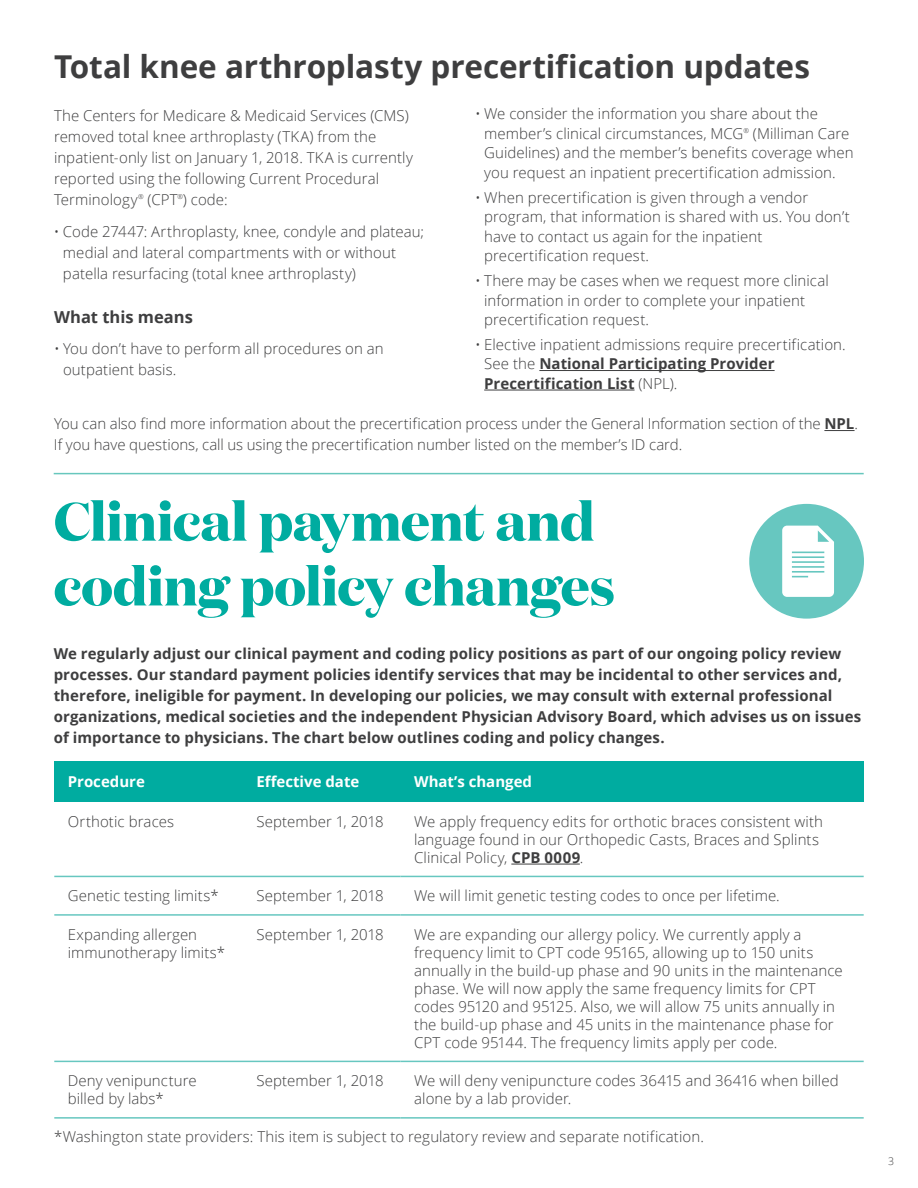
<style>
.page{position:relative;width:918px;height:1188px;background:#fff}
.page>*{position:absolute;margin:0;border:0;box-sizing:border-box;transform-origin:0 0}
.t1{font:700 54px/64.8px "Domaine Disp";letter-spacing:-.005em;color:#00aca0}
.t2{font:700 31.5px "Open Sans";letter-spacing:-.005em;color:#3e3e3f}
.t3{font:700 16.5px "Open Sans";color:#3e3e3f}
.t4{font:300 15px/18px "Open Sans";letter-spacing:.005em;color:#3e3e3f}
.t5{font:700 15px/21px "Open Sans";letter-spacing:.005em;color:#3e3e3f}
.t6{font:700 15px "Open Sans";color:#fff}
.t7{font:300 10.5px "Open Sans";color:#3e3e3f}
.t8{font:300 6.75px "Open Sans";color:#3e3e3f}
.s1{font-weight:700}
</style>
<div class="page">
<hr style="left:539px;top:370px;width:236px;height:1px;background:#3e3e3f">
<hr style="left:484px;top:390px;width:151px;height:1px;background:#3e3e3f">
<hr style="left:824px;top:430px;width:31px;height:1px;background:#3e3e3f">
<hr style="left:54px;top:473px;width:810px;height:1px;background:#67c7bd">
<hr style="left:401px;top:876px;width:463px;height:1px;background:#67c7c0">
<hr style="left:401px;top:914px;width:463px;height:2px;background:#67c7c0">
<hr style="left:401px;top:1061px;width:463px;height:1px;background:#67c7c0">
<hr style="left:401px;top:1117px;width:463px;height:2px;background:#67c7c0">
<hr style="left:54px;top:876px;width:189px;height:1px;background:#67c7c0">
<hr style="left:54px;top:914px;width:189px;height:2px;background:#67c7c0">
<hr style="left:54px;top:1061px;width:189px;height:1px;background:#67c7c0">
<hr style="left:54px;top:1117px;width:189px;height:2px;background:#67c7c0">
<hr style="left:243px;top:876px;width:158px;height:1px;background:#67c7c0">
<hr style="left:243px;top:914px;width:158px;height:2px;background:#67c7c0">
<hr style="left:243px;top:1061px;width:158px;height:1px;background:#67c7c0">
<hr style="left:243px;top:1117px;width:158px;height:2px;background:#67c7c0">
<hr style="left:511px;top:864px;width:69px;height:1px;background:#3e3e3f">
<div style="left:749px;top:504px;width:115px;height:115px;background:#67c7c0;border-radius:50%"></div>
<svg style="left:782px;top:526px;width:52px;height:71px"></svg>
<div style="left:54px;top:761px;width:189px;height:41px;background:#00aca0"></div>
<div style="left:243px;top:761px;width:158px;height:41px;background:#00aca0"></div>
<div style="left:401px;top:761px;width:463px;height:41px;background:#00aca0"></div>
<h3 class="t2" style="left:54px;top:44px;width:758px">Total knee arthroplasty precertification updates</h3>
<p class="t4" style="left:54px;top:104px;width:360px;line-height:21px">The Centers for Medicare &amp; Medicaid Services (CMS) removed total knee arthroplasty (TKA) from the inpatient-only list on January 1, 2018. TKA is currently reported using the following Current Procedural Terminology</p>
<p class="t4" style="left:484px;top:104px;width:335px;line-height:19.5px;text-indent:-9px">• We consider the information you share about the member’s clinical circumstances, MCG</p>
<p class="t4" style="left:484px;top:123px;width:371px;line-height:19.5px;text-indent:269px">(Milliman Care<br>Guidelines) and the member’s benefits coverage when you request an inpatient precertification admission.</p>
<p class="t4" style="left:484px;top:187px;width:367px;line-height:19.5px;text-indent:-9px">• When precertification is given through a vendor program, that information is shared with us. You don’t have to contact us again for the inpatient precertification request.</p>
<p class="t4" style="left:484px;top:270px;width:346px;line-height:19.5px;text-indent:-9px">• There may be cases when we request more clinical information in order to complete your inpatient precertification request.</p>
<p class="t4" style="left:484px;top:334px;width:363px;line-height:19.5px;text-indent:-9px">• Elective inpatient admissions require precertification.<br>See the <span class="s1">National Participating Provider<br>Precertification List</span> (NPL).</p>
<p class="t4" style="left:54px;top:413px;width:806px;line-height:21px">You can also find more information about the precertification process under the General Information section of the <span class="s1">NPL</span>.<br>If you have questions, call us using the precertification number listed on the member’s ID card.</p>
<p class="t8" style="left:743px;top:126px;width:7px">®</p>
<p class="t8" style="left:138px;top:192px;width:7px">®</p>
<p class="t4" style="left:148px;top:190px;width:82px">(CPT ) code:</p>
<p class="t8" style="left:177px;top:192px;width:7px">®</p>
<p class="t4" style="left:63px;top:220px;width:363px;line-height:21px;text-indent:-9px">• Code 27447: Arthroplasty, knee, condyle and plateau; medial and lateral compartments with or without patella resurfacing (total knee arthroplasty)</p>
<h4 class="t3" style="left:54px;top:305px;width:141px">What this means</h4>
<p class="t4" style="left:63px;top:338px;width:322px;line-height:21px;text-indent:-9px">• You don’t have to perform all procedures on an outpatient basis.</p>
<h2 class="t1" style="left:54px;top:488px;width:563px">Clinical payment and coding policy changes</h2>
<p class="t5" style="left:54px;top:643px;width:809px">We regularly adjust our clinical payment and coding policy positions as part of our ongoing policy review processes. Our standard payment policies identify services that may be incidental to other services and, therefore, ineligible for payment. In developing our policies, we may consult with external professional organizations, medical societies and the independent Physician Advisory Board, which advises us on issues of importance to physicians. The chart below outlines coding and policy changes.</p>
<p class="t6" style="left:68px;top:771px;width:79px">Procedure</p>
<p class="t6" style="left:256px;top:771px;width:104px">Effective date</p>
<p class="t6" style="left:414px;top:771px;width:119px">What’s changed</p>
<p class="t4" style="left:68px;top:812px;width:108px">Orthotic braces</p>
<p class="t4" style="left:256px;top:812px;width:129px">September 1, 2018</p>
<p class="t4" style="left:414px;top:812px;width:410px">We apply frequency edits for orthotic braces consistent with language found in our Orthopedic Casts, Braces and Splints<br>Clinical Policy, <span class="s1">CPB 0009</span>.</p>
<p class="t4" style="left:68px;top:887px;width:152px">Genetic testing limits*</p>
<p class="t4" style="left:256px;top:887px;width:129px">September 1, 2018</p>
<p class="t4" style="left:414px;top:887px;width:367px">We will limit genetic testing codes to once per lifetime.</p>
<p class="t4" style="left:68px;top:925px;width:159px">Expanding allergen immunotherapy limits*</p>
<p class="t4" style="left:256px;top:925px;width:129px">September 1, 2018</p>
<p class="t4" style="left:414px;top:925px;width:430px">We are expanding our allergy policy. We currently apply a frequency limit to CPT code 95165, allowing up to 150 units annually in the build-up phase and 90 units in the maintenance phase. We will now apply the same frequency limits for CPT codes 95120 and 95125. Also, we will allow 75 units annually in the build-up phase and 45 units in the maintenance phase for CPT code 95144. The frequency limits apply per code.</p>
<p class="t4" style="left:68px;top:1072px;width:130px">Deny venipuncture billed by labs*</p>
<p class="t4" style="left:256px;top:1072px;width:129px">September 1, 2018</p>
<p class="t4" style="left:414px;top:1072px;width:426px">We will deny venipuncture codes 36415 and 36416 when billed alone by a lab provider.</p>
<p class="t4" style="left:54px;top:1127px;width:651px">*Washington state providers: This item is subject to regulatory review and separate notification.</p>
<p class="t7" style="left:888px;top:1154px;width:7px">3</p>
</div>
